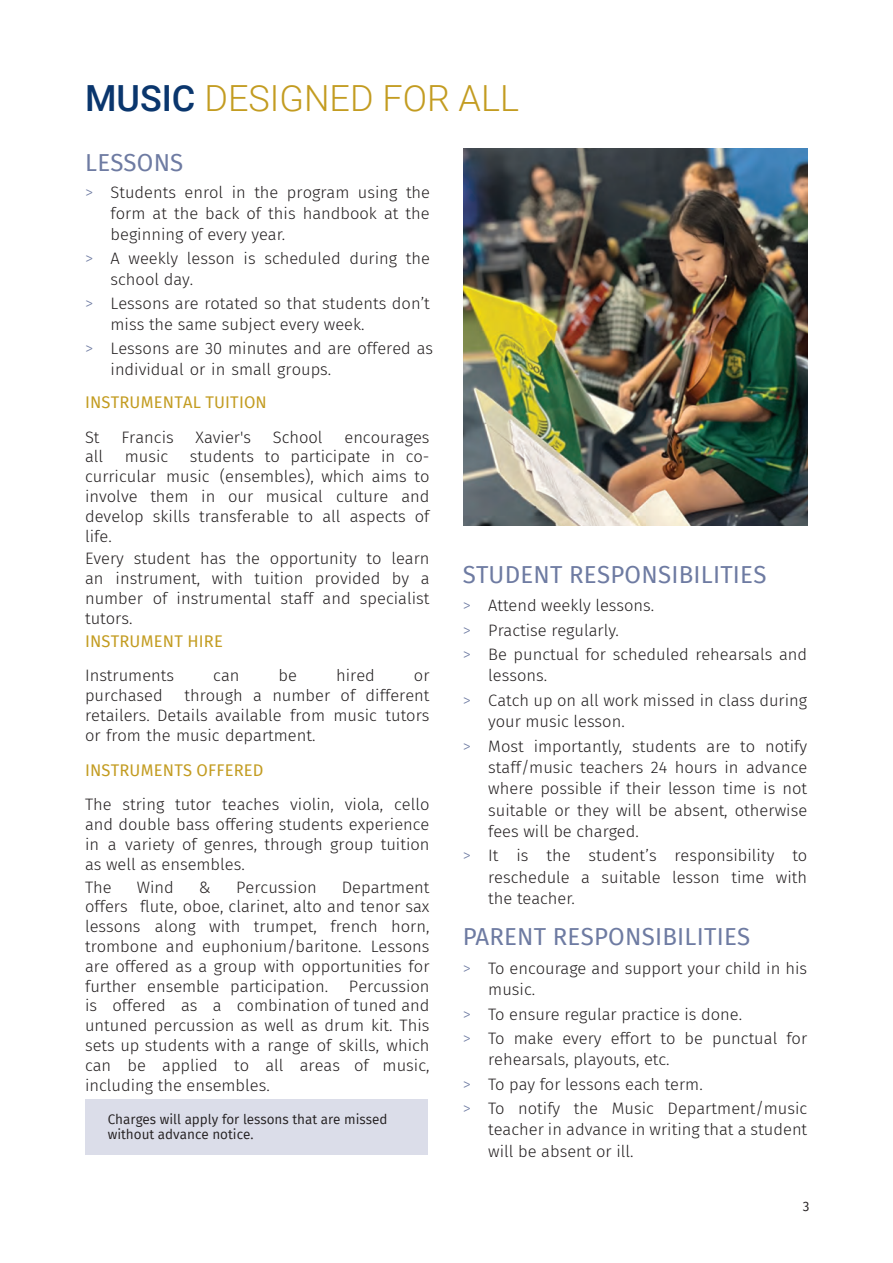
<style>
.page{position:relative;width:893px;height:1263px;background:#fff}
.page>*{position:absolute;margin:0;border:0;box-sizing:border-box;transform-origin:0 0}
.t1{font:300 36px "Roboto";color:#c39c21}
.t2{font:24px "Fira Sans";letter-spacing:.01em;color:#6e7ba2}
.t3{font:300 16.5px/19.8px "Fira Sans";color:#231f20}
.t4{font:16.5px "Fira Sans";letter-spacing:.01em;color:#c39c21}
.t5{font:13.5px/15px "Fira Sans";color:#231f20}
.s1{font-weight:500;color:#0a366d}
.s2{color:#6e7ba2}
</style>
<div class="page">
<div style="left:85px;top:1100px;width:342px;height:55px;background:#dbdde9"></div>
<img style="left:463px;top:148px;width:345px;height:378px">
<h1 class="t1" style="left:85px;top:73px;width:436px"><span class="s1">MUSIC</span> DESIGNED FOR ALL</h1>
<h2 class="t2" style="left:85px;top:144px;width:100px">LESSONS</h2>
<p class="t3" style="left:111px;top:182px;width:321px;line-height:21px;text-align:justify;text-indent:-26px"><span class="s2">&gt;</span> Students enrol in the program using the form at the back of this handbook at the beginning of every year.</p>
<p class="t3" style="left:111px;top:248px;width:321px;line-height:21px;text-indent:-26px"><span class="s2">&gt;</span> A weekly lesson is scheduled during the school day.</p>
<p class="t3" style="left:111px;top:293px;width:321px;line-height:21px;text-indent:-26px"><span class="s2">&gt;</span> Lessons are rotated so that students don’t miss the same subject every week.</p>
<p class="t3" style="left:111px;top:338px;width:324px;line-height:21px;text-indent:-26px"><span class="s2">&gt;</span> Lessons are 30 minutes and are offered as individual or in small groups.</p>
<p class="t4" style="left:85px;top:390px;width:183px">INSTRUMENTAL TUITION</p>
<p class="t3" style="left:85px;top:427px;width:16px">St</p>
<p class="t3" style="left:121px;top:427px;width:54px">Francis</p>
<p class="t3" style="left:196px;top:427px;width:57px">Xavier's</p>
<p class="t3" style="left:273px;top:427px;width:51px">School</p>
<p class="t3" style="left:344px;top:427px;width:87px">encourages</p>
<p class="t3" style="left:85px;top:447px;width:20px">all</p>
<p class="t3" style="left:125px;top:447px;width:45px">music</p>
<p class="t3" style="left:85px;top:447px;width:346px;text-align:justify;text-indent:105px">students to participate in co&shy;curricular music (ensembles), which aims to involve them in our musical culture and develop skills transferable to all aspects of life.</p>
<p class="t3" style="left:85px;top:549px;width:346px;text-align:justify">Every student has the opportunity to learn an instrument, with tuition provided by a number of instrumental staff and specialist tutors.</p>
<p class="t4" style="left:85px;top:628px;width:139px">INSTRUMENT HIRE</p>
<p class="t3" style="left:85px;top:666px;width:91px">Instruments</p>
<p class="t3" style="left:213px;top:666px;width:28px">can</p>
<p class="t3" style="left:279px;top:666px;width:20px">be</p>
<p class="t3" style="left:336px;top:666px;width:40px">hired</p>
<p class="t3" style="left:414px;top:666px;width:17px">or</p>
<p class="t3" style="left:85px;top:685px;width:79px">purchased</p>
<p class="t3" style="left:85px;top:685px;width:346px;text-align:justify;text-indent:99px">through a number of different retailers. Details available from music tutors or from the music department.</p>
<p class="t4" style="left:85px;top:757px;width:180px">INSTRUMENTS OFFERED</p>
<p class="t3" style="left:85px;top:795px;width:346px;text-align:justify">The string tutor teaches violin, viola, cello and double bass offering students experience in a variety of genres, through group tuition as well as ensembles.</p>
<p class="t3" style="left:85px;top:877px;width:28px">The</p>
<p class="t3" style="left:137px;top:877px;width:39px">Wind</p>
<p class="t3" style="left:199px;top:877px;width:14px">&amp;</p>
<p class="t3" style="left:236px;top:877px;width:82px">Percussion</p>
<p class="t3" style="left:85px;top:877px;width:346px;text-align:justify;text-indent:257px">Department offers flute, oboe, clarinet, alto and tenor sax lessons along with trumpet, french horn, trombone and euphonium/baritone. Lessons are offered as a group with opportunities for further ensemble participation.</p>
<p class="t3" style="left:85px;top:976px;width:346px;text-align:justify;text-indent:264px">Percussion is offered as a combination of tuned and untuned percussion as well as drum kit. This sets up students with a range of skills, which can be applied to all areas of music, including the ensembles.</p>
<p class="t5" style="left:108px;top:1112px;width:281px">Charges will apply for lessons that are missed without advance notice.</p>
<h2 class="t2" style="left:463px;top:556px;width:305px">STUDENT RESPONSIBILITIES</h2>
<p class="t3" style="left:463px;top:593px;width:346px;line-height:24.3px"><span class="s2">&gt;</span> Attend weekly lessons.<br><span class="s2">&gt;</span> Practise regularly.<br><span class="s2">&gt;</span> Be punctual for scheduled rehearsals and</p>
<p class="t3" style="left:463px;top:663px;width:346px;line-height:24.3px;text-indent:26px">lessons.<br><span class="s2">&gt;</span> Catch up on all work missed in class during</p>
<p class="t3" style="left:463px;top:709px;width:346px;line-height:24.3px;text-indent:26px">your music lesson.<br><span class="s2">&gt;</span> Most importantly, students are to notify</p>
<p class="t3" style="left:488px;top:756px;width:320px;line-height:21.3px;text-align:justify">staff/music teachers 24 hours in advance where possible if their lesson time is not suitable or they will be absent, otherwise fees will be charged.</p>
<p class="t3" style="left:488px;top:845px;width:320px;line-height:21.3px;text-align:justify;text-indent:-26px"><span class="s2">&gt;</span> It is the student’s responsibility to reschedule a suitable lesson time with the teacher.</p>
<h2 class="t2" style="left:463px;top:918px;width:289px">PARENT RESPONSIBILITIES</h2>
<p class="t3" style="left:488px;top:957px;width:320px;line-height:21.3px;text-indent:-26px"><span class="s2">&gt;</span> To encourage and support your child in his music.</p>
<p class="t3" style="left:463px;top:1001px;width:346px;line-height:24.3px"><span class="s2">&gt;</span> To ensure regular practice is done.<br><span class="s2">&gt;</span> To make every effort to be punctual for</p>
<p class="t3" style="left:463px;top:1047px;width:346px;line-height:24.3px;text-indent:26px">rehearsals, playouts, etc.<br><span class="s2">&gt;</span> To pay for lessons each term.<br><span class="s2">&gt;</span> To notify the Music Department/music</p>
<p class="t3" style="left:488px;top:1119px;width:320px;line-height:21.3px">teacher in advance in writing that a student will be absent or ill.</p>
<p class="t5" style="left:803px;top:1198px;width:8px">3</p>
</div>
